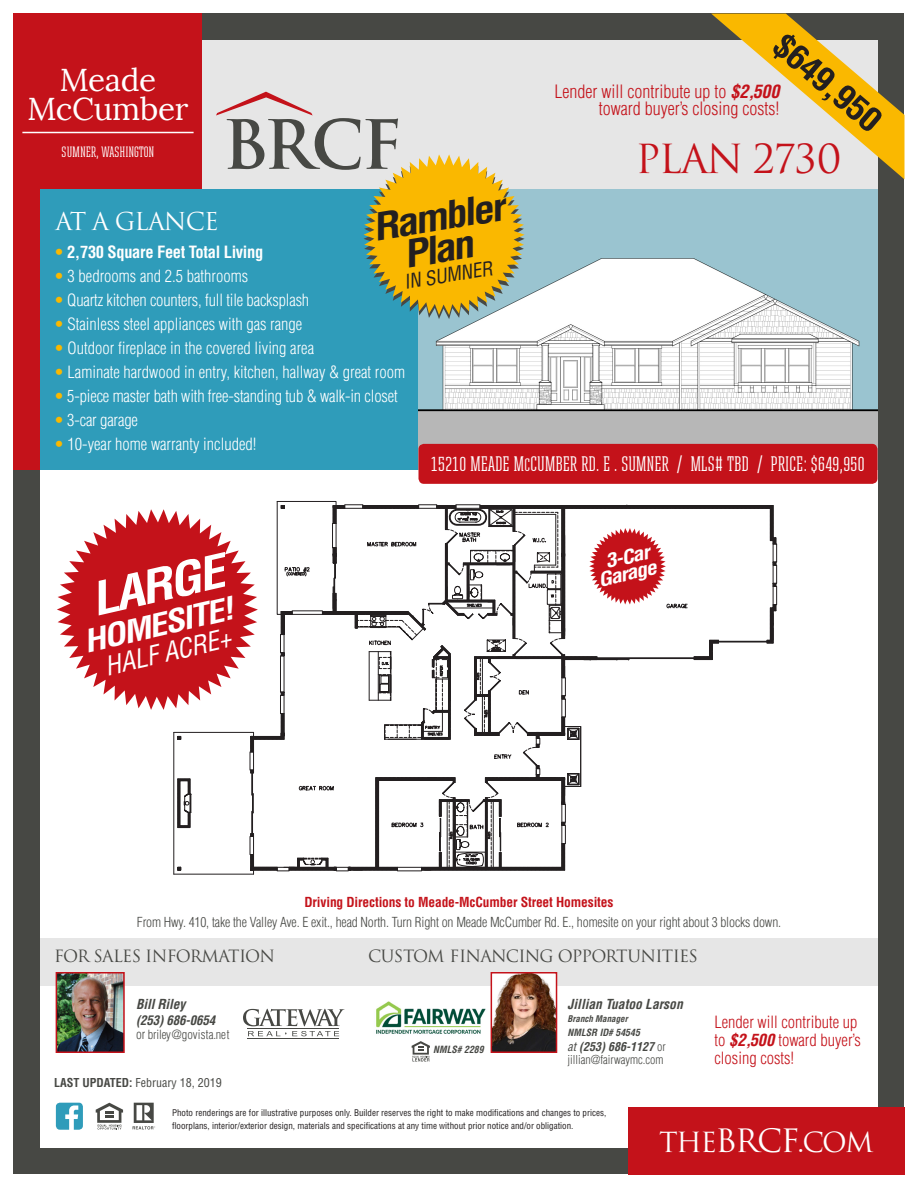
<style>
.page{position:relative;width:918px;height:1188px;background:#fff}
.page>*{position:absolute;margin:0;border:0;box-sizing:border-box;transform-origin:0 0}
.t1{font:italic 700 condensed 44.85px "Helvetica LT Std";color:#fff;scale:1.17 1}
.t2{font:39px "Trajan";letter-spacing:-.04em;color:#c4121a}
.t3{font:italic 700 condensed 37.2px "Helvetica LT Std";color:#231f20;scale:1.14 1}
.t4{font:700 condensed 32.4px "Helvetica LT Std";color:#231f20;scale:1.11 1}
.t5{font:31.5px/28.5px "Lora";letter-spacing:-.01em;color:#fff;text-align:center}
.t6{font:italic 700 condensed 30.75px "Helvetica LT Std";color:#fff;scale:1.17 1}
.t7{font:27px "Trajan";letter-spacing:-.065em;color:#fff}
.t8{font:italic condensed 25.95px "Helvetica LT Std";color:#fff}
.t9{font:24px "Trajan";letter-spacing:-.04em;color:#fff}
.t10{font:21px "Ristretto Slab Pro";letter-spacing:.02em;color:#fff}
.t11{font:italic condensed 19.5px "Helvetica LT Std";color:#231f20}
.t12{font:italic 700 condensed 18.9px "Helvetica LT Std";color:#fff;scale:1.17 1}
.t13{font:300 condensed 18px "Helvetica LT Std";color:#c4121a}
.t14{font:300 condensed 16.5px "Helvetica LT Std";color:#fff}
.t15{font:300 condensed 16.5px "Helvetica LT Std";color:#c4121a}
.t16{font:16.5px "Trajan";letter-spacing:-.04em;color:#474844}
.t17{font:700 condensed 16.5px "Helvetica LT Std";letter-spacing:-.02em;color:#fff}
.t18{font:15px "Ristretto Slab Pro";letter-spacing:.025em;color:#fff}
.t19{font:300 condensed 13.5px/19.5px "Helvetica LT Std";letter-spacing:-.01em;color:#474844;text-align:center}
.t20{font:italic 700 condensed 13.5px "Helvetica LT Std";color:#474844}
.t21{font:italic 700 condensed 12.9px "Helvetica LT Std";letter-spacing:-.01em;color:#474844}
.t22{font:300 condensed 12.3px "Helvetica LT Std";letter-spacing:-.01em;color:#474844}
.t23{font:300 condensed 12px/13.5px "Helvetica LT Std";color:#474844}
.t24{font:condensed 12px "Helvetica LT Std";color:#474844}
.t25{font:italic 700 condensed 9.75px "Helvetica LT Std";color:#474844}
.t26{font:condensed 9px/13.5px "Helvetica LT Std";color:#231f20}
.t27{font:italic 700 condensed 9px "Helvetica LT Std";color:#474844}
.s1{font-weight:700;font-style:italic}
.s2{font-weight:300;color:#fab800}
.s3{color:#fab800}
.s4{font-size:18px}
.s5{font-weight:700;color:#c4121a}
.s6{font-size:12.9px}
.s7{font-weight:700}
.s8{font-weight:400;font-style:italic}
.s9{font-size:31.35px}
</style>
<div class="page">
<div style="left:14px;top:14px;width:890px;height:1160px;background:#474844"></div>
<div style="left:40px;top:40px;width:838px;height:1108px;background:#e6e6e6"></div>
<div style="left:14px;top:14px;width:188px;height:176px;background:#c4121a"></div>
<hr style="left:22px;top:132px;width:172px;height:1px;background:#fff">
<div style="left:40px;top:986px;width:838px;height:162px;background:#fff"></div>
<svg style="left:133px;top:1103px;width:22px;height:26px"></svg>
<svg style="left:96px;top:1103px;width:27px;height:27px"></svg>
<div style="left:56px;top:1103px;width:27px;height:27px;background:#2f9cba;border-radius:4px"></div>
<svg style="left:65px;top:1105px;width:13px;height:25px"></svg>
<div style="left:40px;top:459px;width:838px;height:478px;background:#fff"></div>
<div style="left:628px;top:1107px;width:276px;height:67px;background:#c4121a"></div>
<img style="left:59px;top:975px;width:63px;height:75px">
<div style="left:56px;top:972px;width:69px;height:81px;border:2px solid #c4121a"></div>
<svg style="left:243px;top:1009px;width:102px;height:27px"></svg>
<hr style="left:247px;top:1028px;width:92px;height:1px;background:#474844">
<hr style="left:247px;top:1038px;width:92px;height:1px;background:#474844">
<img style="left:376px;top:1001px;width:110px;height:33px">
<svg style="left:412px;top:1041px;width:18px;height:20px"></svg>
<img style="left:494px;top:975px;width:60px;height:75px">
<div style="left:491px;top:972px;width:66px;height:81px;border:2px solid #c4121a"></div>
<img style="left:418px;top:189px;width:460px;height:281px">
<svg style="left:712px;top:14px;width:192px;height:165px"></svg>
<div style="left:14px;top:189px;width:29px;height:281px;background:#c4121a"></div>
<div style="left:40px;top:189px;width:378px;height:281px;background:#2f9cba"></div>
<svg style="left:216px;top:92px;width:309px;height:227px"></svg>
<svg style="left:57px;top:504px;width:720px;height:370px"></svg>
<div style="left:419px;top:444px;width:459px;height:40px;background:#c4121a;border-radius:5px"></div>
<h3 class="t5" style="left:27px;top:66px;width:163px">Meade<br>McCumber</h3>
<p class="t18" style="left:61px;top:143px;width:94px">SUMNER, WASHINGTON</p>
<p class="t4" style="left:792px;top:25px;width:119px;rotate:41deg">$649,950</p>
<p class="t13" style="left:554px;top:81px;width:227px">Lender will contribute up to <span class="s1">$2,500</span></p>
<p class="t13" style="left:599px;top:97px;width:182px">toward buyer’s closing costs!</p>
<p class="t2" style="left:635px;top:136px;width:208px">PLAN 2730</p>
<p class="t3" style="left:370px;top:204px;width:118px;rotate:-9deg">Rambler</p>
<p class="t9" style="left:56px;top:207px;width:165px">AT A GLANCE</p>
<p class="t3" style="left:401px;top:232px;width:63px;rotate:-9deg">Plan</p>
<p class="t17" style="left:54px;top:242px;width:211px"><span class="s2">•</span> 2,730 Square Feet Total Living</p>
<p class="t14" style="left:54px;top:266px;width:196px"><span class="s3">•</span> 3 bedrooms and 2.5 bathrooms</p>
<p class="t14" style="left:54px;top:290px;width:257px"><span class="s3">•</span> Quartz kitchen counters, full tile backsplash</p>
<p class="t14" style="left:54px;top:314px;width:250px"><span class="s3">•</span> Stainless steel appliances with gas range</p>
<p class="t14" style="left:54px;top:338px;width:262px"><span class="s3">•</span> Outdoor fireplace in the covered living area</p>
<p class="t14" style="left:54px;top:362px;width:353px"><span class="s3">•</span> Laminate hardwood in entry, kitchen, hallway &amp; great room</p>
<p class="t14" style="left:54px;top:386px;width:345px"><span class="s3">•</span> 5-piece master bath with free-standing tub &amp; walk-in closet</p>
<p class="t14" style="left:54px;top:410px;width:85px"><span class="s3">•</span> 3-car garage</p>
<p class="t14" style="left:54px;top:434px;width:204px"><span class="s3">•</span> 10-year home warranty included!</p>
<p class="t11" style="left:402px;top:270px;width:91px;rotate:-9deg">IN SUMNER</p>
<p class="t10" style="left:431px;top:452px;width:435px">15210 MEADE M<span class="s4">C</span>CUMBER RD. E . SUMNER / MLS# TBD / PRICE: $649,950</p>
<p class="t1" style="left:85px;top:573px;width:117px;rotate:-13deg">LARGE</p>
<p class="t6" style="left:80px;top:623px;width:133px;rotate:-13deg">HOMESITE!</p>
<p class="t8" style="left:101px;top:650px;width:130px;rotate:-13deg">HALF ACRE+</p>
<p class="t12" style="left:603px;top:550px;width:40px;rotate:-13deg">3-Car</p>
<p class="t12" style="left:596px;top:569px;width:52px;rotate:-13deg">Garage</p>
<p class="t19" style="left:137px;top:892px;width:646px"><span class="s5">Driving Directions to Meade-McCumber Street Homesites<br></span>From Hwy. 410, take the Valley Ave. E exit., head North. Turn Right on Meade McCumber Rd. E., homesite on your right about 3 blocks down.</p>
<p class="t16" style="left:54px;top:946px;width:223px">FOR SALES INFORMATION</p>
<p class="t16" style="left:368px;top:946px;width:331px">CUSTOM FINANCING OPPORTUNITIES</p>
<p class="t20" style="left:136px;top:995px;width:51px">Bill Riley</p>
<p class="t21" style="left:136px;top:1013px;width:81px">(253) 686-0654</p>
<p class="t22" style="left:136px;top:1027px;width:95px"><span class="s6">or</span> briley@govista.net</p>
<p class="t24" style="left:54px;top:1075px;width:169px"><span class="s7">LAST UPDATED:</span> February 18, 2019</p>
<p class="t25" style="left:433px;top:1043px;width:52px">NMLS# 2289</p>
<p class="t20" style="left:568px;top:995px;width:117px">Jillian Tuatoo Larson</p>
<p class="t27" style="left:568px;top:1013px;width:62px">Branch Manager</p>
<p class="t25" style="left:568px;top:1026px;width:74px">NMLSR ID# 54545</p>
<p class="t23" style="left:568px;top:1040px;width:100px"><span class="s8">at</span> <span class="s1">(253) 686-1127</span> or jillian@fairwaymc.com</p>
<p class="t15" style="left:715px;top:1012px;width:144px">Lender will contribute up</p>
<p class="t15" style="left:715px;top:1030px;width:148px">to <span class="s1">$2,500</span> toward buyer’s</p>
<p class="t15" style="left:715px;top:1048px;width:81px">closing costs!</p>
<p class="t26" style="left:172px;top:1106px;width:436px">Photo renderings are for illustrative purposes only. Builder reserves the right to make modifications and changes to prices, floorplans, interior/exterior design, materials and specifications at any time without prior notice and/or obligation.</p>
<p class="t7" style="left:659px;top:1126px;width:216px">THE<span class="s9">BRCF</span>.COM</p>
</div>
